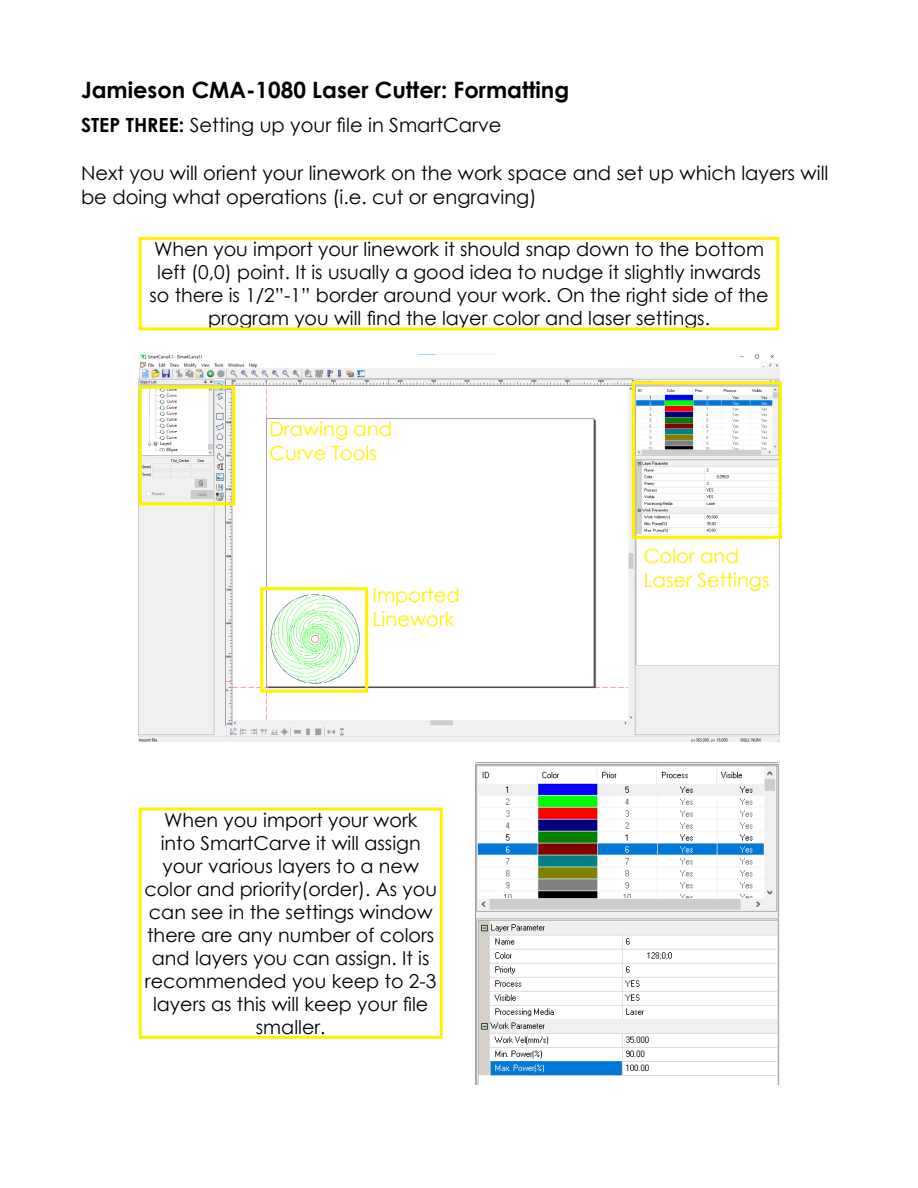
<style>
.page{position:relative;width:918px;height:1188px;background:#fff}
.page>*{position:absolute;margin:0;border:0;box-sizing:border-box;transform-origin:0 0}
.t1{font:700 22.5px "Century Gothic";color:#000}
.t2{font:19.5px/24px "Century Gothic";color:#000}
.t3{font:19.5px/24px "Century Gothic";color:#fff200}
.t4{font:19.2px/23px "Century Gothic";color:#000;text-align:center}
.s1{font-weight:700}
</style>
<div class="page">
<img style="left:139px;top:355px;width:640px;height:387px">
<div style="left:139px;top:237px;width:640px;height:93px;border:3px solid #fff200"></div>
<div style="left:139px;top:808px;width:304px;height:231px;border:3px solid #fff200"></div>
<div style="left:260px;top:587px;width:108px;height:106px;border:3px solid #fff200"></div>
<div style="left:632px;top:381px;width:150px;height:158px;border:3px solid #fff200"></div>
<div style="left:139px;top:386px;width:96px;height:119px;border:3px solid #fff200"></div>
<img style="left:476px;top:762px;width:303px;height:322px">
<p class="t1" style="left:81px;top:73px;width:490px">Jamieson CMA-1080 Laser Cutter: Formatting</p>
<p class="t2" style="left:81px;top:113px;width:422px"><span class="s1">STEP THREE:</span> Setting up your file in SmartCarve</p>
<p class="t2" style="left:81px;top:161px;width:749px">Next you will orient your linework on the work space and set up which layers will be doing what operations (i.e. cut or engraving)</p>
<p class="t4" style="left:149px;top:238px;width:621px">When you import your linework it should snap down to the bottom left (0,0) point. It is usually a good idea to nudge it slightly inwards so there is 1/2”-1” border around your work. On the right side of the program you will find the layer color and laser settings.</p>
<p class="t3" style="left:269px;top:417px;width:124px">Drawing and<br>Curve Tools</p>
<p class="t3" style="left:373px;top:582px;width:89px">Imported<br>Linework</p>
<p class="t4" style="left:144px;top:808px;width:294px">When you import your work into SmartCarve it will assign your various layers to a new color and priority(order). As you can see in the settings window there are any number of colors and layers you can assign. It is recommended you keep to 2-3 layers as this will keep your file smaller.</p>
<p class="t3" style="left:644px;top:544px;width:127px">Color and<br>Laser Settings</p>
</div>
